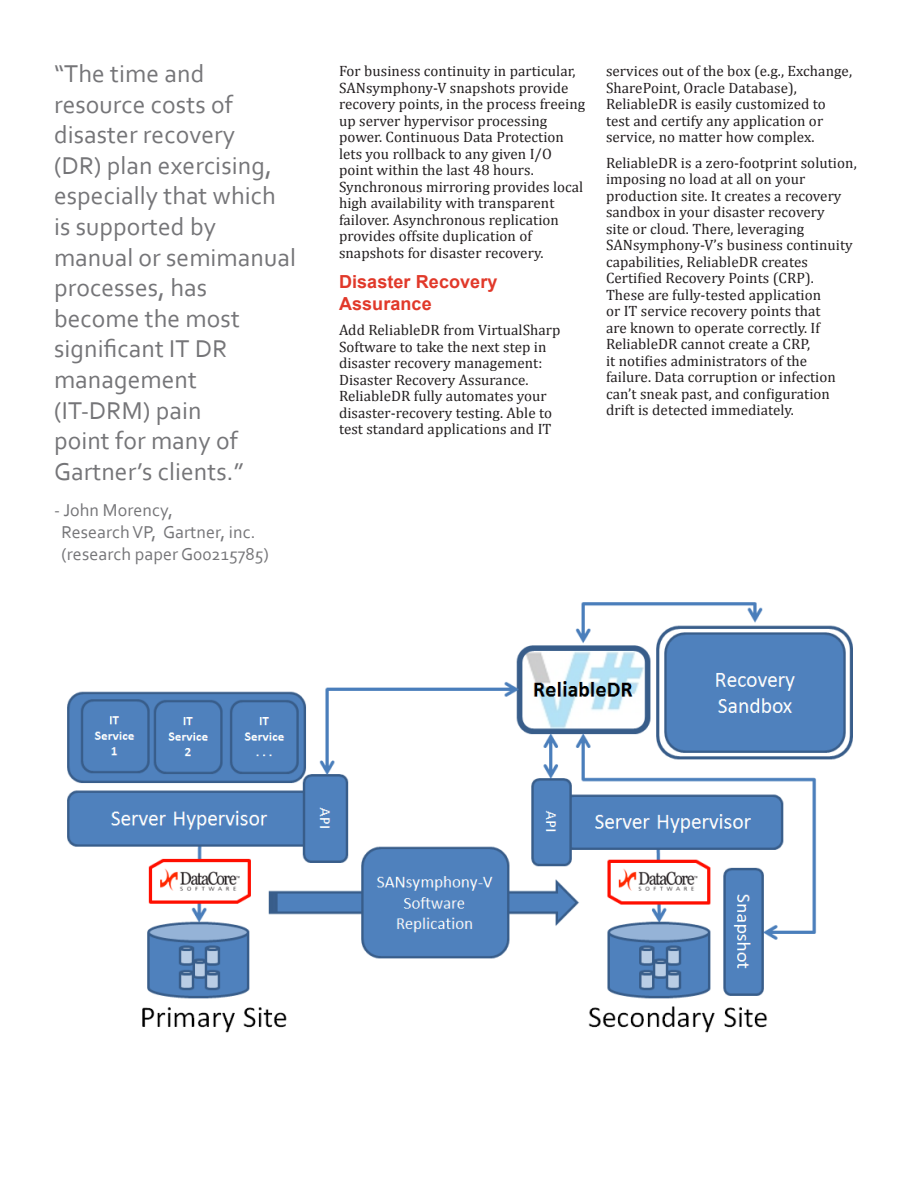
<style>
.page{position:relative;width:918px;height:1188px;background:#fff}
.page>*{position:absolute;margin:0;border:0;box-sizing:border-box;transform-origin:0 0}
.Main_subtitle{font:25.5px/30.6px "Corbel";letter-spacing:.005em;color:#757578}
.Main_subtitle-2{font:18px/21.6px "Corbel";letter-spacing:.005em;color:#757578}
.Paragraph_Style_1{font:700 18px/21.6px "Arial";letter-spacing:.005em;color:#e1392a}
.Paragraph_Style_1-2{font:15px/16.5px "Cambria";letter-spacing:.005em;color:#231f20}
</style>
<div class="page">
<img style="left:67px;top:603px;width:785px;height:430px">
<p class="Main_subtitle" style="left:54px;top:58px;width:243px">“The time and resource costs of disaster recovery<br>(DR) plan exercising, especially that which is supported by manual or semimanual processes, has become the most significant IT DR management (IT-DRM) pain<br>point for many of<br>Gartner’s clients.”</p>
<p class="Main_subtitle-2" style="left:61px;top:499px;width:209px;text-indent:-7px">- John Morency,<br>Research VP, Gartner, inc. (research paper G00215785)</p>
<p class="Paragraph_Style_1-2" style="left:339px;top:63px;width:248px">For business continuity in particular, SANsymphony-V snapshots provide recovery points, in the process freeing up server hypervisor processing power. Continuous Data Protection lets you rollback to any given I/O point within the last 48 hours.<br>Synchronous mirroring provides local high availability with transparent failover. Asynchronous replication provides offsite duplication of snapshots for disaster recovery.</p>
<p class="Paragraph_Style_1" style="left:339px;top:272px;width:160px">Disaster Recovery<br>Assurance</p>
<p class="Paragraph_Style_1-2" style="left:339px;top:322px;width:223px">Add ReliableDR from VirtualSharp Software to take the next step in disaster recovery management:<br>Disaster Recovery Assurance.<br>ReliableDR fully automates your disaster-recovery testing. Able to test standard applications and IT</p>
<p class="Paragraph_Style_1-2" style="left:606px;top:63px;width:248px">services out of the box (e.g., Exchange, SharePoint, Oracle Database), ReliableDR is easily customized to test and certify any application or service, no matter how complex.</p>
<p class="Paragraph_Style_1-2" style="left:606px;top:154px;width:252px">ReliableDR is a zero-footprint solution, imposing no load at all on your production site. It creates a recovery sandbox in your disaster recovery<br>site or cloud. There, leveraging SANsymphony-V’s business continuity capabilities, ReliableDR creates Certified Recovery Points (CRP).<br>These are fully-tested application<br>or IT service recovery points that<br>are known to operate correctly. If ReliableDR cannot create a CRP,<br>it notifies administrators of the<br>failure. Data corruption or infection can’t sneak past, and configuration drift is detected immediately.</p>
</div>
